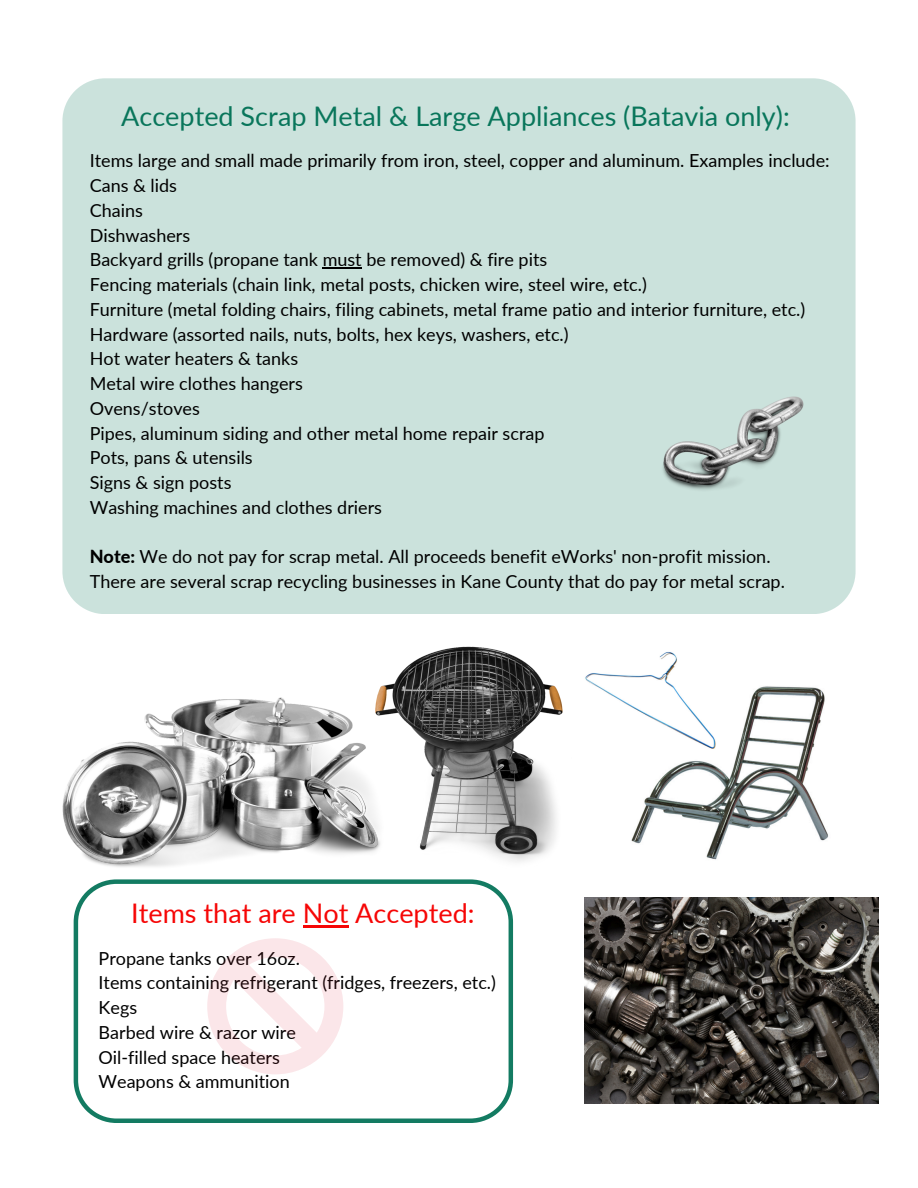
<style>
.page{position:relative;width:918px;height:1188px;background:#fff}
.page>*{position:absolute;margin:0;border:0;box-sizing:border-box;transform-origin:0 0}
.t1{font:27px "Lato";color:#09765b}
.t2{font:27px "Lato";color:#f60606}
.t3{font:18px "Lato";color:#000}
.s1{font-weight:800}
</style>
<div class="page">
<div style="left:62px;top:78px;width:794px;height:536px;background:#cbe2dc"></div>
<svg style="left:74px;top:879px;width:439px;height:244px"></svg>
<img style="left:562px;top:686px;width:267px;height:174px">
<img style="left:585px;top:898px;width:293px;height:205px">
<img style="left:660px;top:397px;width:143px;height:95px">
<img style="left:376px;top:647px;width:186px;height:215px">
<img style="left:572px;top:652px;width:160px;height:106px">
<img style="left:62px;top:698px;width:323px;height:169px">
<hr style="left:323px;top:268px;width:39px;height:1px;background:#000">
<hr style="left:303px;top:925px;width:45px;height:2px;background:#f60606">
<svg style="left:207px;top:938px;width:136px;height:136px"></svg>
<p class="t1" style="left:121px;top:100px;width:670px">Accepted Scrap Metal &amp; Large Appliances (Batavia only):</p>
<p class="t3" style="left:90px;top:150px;width:741px">Items large and small made primarily from iron, steel, copper and aluminum. Examples include:</p>
<p class="t3" style="left:90px;top:174px;width:89px">Cans &amp; lids</p>
<p class="t3" style="left:90px;top:199px;width:55px">Chains</p>
<p class="t3" style="left:90px;top:224px;width:102px">Dishwashers</p>
<p class="t3" style="left:90px;top:249px;width:459px">Backyard grills (propane tank must be removed) &amp; fire pits</p>
<p class="t3" style="left:90px;top:273px;width:559px">Fencing materials (chain link, metal posts, chicken wire, steel wire, etc.)</p>
<p class="t3" style="left:90px;top:298px;width:717px">Furniture (metal folding chairs, filing cabinets, metal frame patio and interior furniture, etc.)</p>
<p class="t3" style="left:90px;top:323px;width:480px">Hardware (assorted nails, nuts, bolts, hex keys, washers, etc.)</p>
<p class="t3" style="left:90px;top:348px;width:210px">Hot water heaters &amp; tanks</p>
<p class="t3" style="left:90px;top:372px;width:215px">Metal wire clothes hangers</p>
<p class="t3" style="left:90px;top:397px;width:112px">Ovens/stoves</p>
<p class="t3" style="left:90px;top:422px;width:456px">Pipes, aluminum siding and other metal home repair scrap</p>
<p class="t3" style="left:90px;top:447px;width:165px">Pots, pans &amp; utensils</p>
<p class="t3" style="left:90px;top:471px;width:143px">Signs &amp; sign posts</p>
<h1 class="t3" style="left:90px;top:496px;width:294px">Washing machines and clothes driers</h1>
<p class="t3" style="left:90px;top:546px;width:682px"><span class="s1">Note:</span> We do not pay for scrap metal. All proceeds benefit eWorks' non-profit mission.</p>
<p class="t3" style="left:90px;top:570px;width:697px">There are several scrap recycling businesses in Kane County that do pay for metal scrap.</p>
<p class="t2" style="left:131px;top:896px;width:345px">Items that are Not Accepted:</p>
<p class="t3" style="left:99px;top:947px;width:203px">Propane tanks over 16oz.</p>
<p class="t3" style="left:99px;top:972px;width:399px">Items containing refrigerant (fridges, freezers, etc.)</p>
<p class="t3" style="left:99px;top:996px;width:40px">Kegs</p>
<p class="t3" style="left:99px;top:1021px;width:199px">Barbed wire &amp; razor wire</p>
<p class="t3" style="left:99px;top:1046px;width:183px">Oil-filled space heaters</p>
<p class="t3" style="left:99px;top:1071px;width:193px">Weapons &amp; ammunition</p>
</div>
